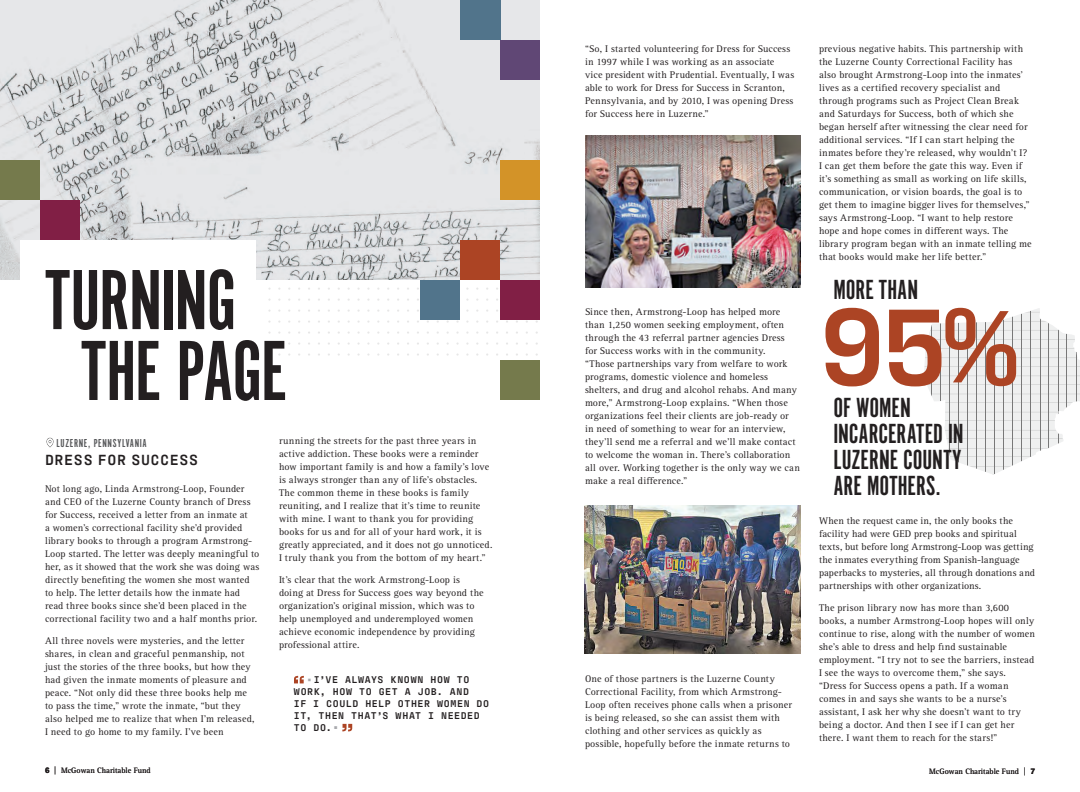
<style>
.page{position:relative;width:1080px;height:792px;background:#fff}
.page>*{position:absolute;margin:0;border:0;box-sizing:border-box;transform-origin:0 0}
.Chapter_Headline{font:600 118.8px "Antarctican Mono";color:#ac4424}
.Chapter_Headline-2{font:88.6px/70.9px "Alternate Got No 1 D";letter-spacing:-.015em;color:#231f20;text-align:center}
.Body_Copy{font:28.8px/26px "Alternate Got No 1 D";color:#231f20}
.Charity_Name{font:600 15px "Antarctican Mono";letter-spacing:.045em;color:#231f20}
.Location{font:12px "Alternate Got No 1 D";letter-spacing:.055em;color:#57585a}
.Body_Copy-2{font:10px/13px "Rotis Serif Pro";letter-spacing:.015em;color:#231f20}
.t1{font:600 10px/12px "Antarctican Mono";letter-spacing:.06em;color:#231f20}
.t2{font:8px "Rotis Serif Pro";color:#231f20}
.s1{font-size:9px;color:#a8a9ad}
.s2{color:#a8a9ad}
.s3{font-family:"Akzidenz Grotesk";font-weight:900}
</style>
<div class="page">
<img style="left:0;top:0;width:540px;height:280px">
<div style="left:20px;top:240px;width:236px;height:108px;background:#fff"></div>
<svg style="left:496px;top:277px;width:44px;height:46px"></svg>
<svg style="left:496px;top:353px;width:44px;height:47px"></svg>
<svg style="left:417px;top:277px;width:43px;height:46px"></svg>
<svg style="left:456px;top:233px;width:44px;height:47px"></svg>
<svg style="left:496px;top:156px;width:44px;height:46px"></svg>
<div style="left:500px;top:40px;width:40px;height:40px;background:#604775"></div>
<div style="left:460px;top:0;width:40px;height:40px;background:#51748b"></div>
<svg style="left:0;top:160px;width:80px;height:80px"></svg>
<svg style="left:924px;top:308px;width:156px;height:167px"></svg>
<svg style="left:46px;top:438px;width:8px;height:9px"></svg>
<svg style="left:294px;top:676px;width:10px;height:7px"></svg>
<svg style="left:342px;top:724px;width:10px;height:7px"></svg>
<img style="left:585px;top:136px;width:216px;height:152px">
<img style="left:585px;top:506px;width:216px;height:148px">
<p class="Chapter_Headline-2" style="left:45px;top:267px;width:243px">TURNING<br>THE PAGE</p>
<p class="Location" style="left:57px;top:436px;width:92px">LUZERNE, PENNSYLVANIA</p>
<p class="Charity_Name" style="left:45px;top:448px;width:155px">DRESS FOR SUCCESS</p>
<p class="Body_Copy-2" style="left:45px;top:482px;width:216px">Not long ago, Linda Armstrong-Loop, Founder and CEO of the Luzerne County branch of Dress for Success, received a letter from an inmate at<br>a women’s correctional facility she’d provided library books to through a program Armstrong-Loop started. The letter was deeply meaningful to her, as it showed that the work she was doing was directly benefiting the women she most wanted to help. The letter details how the inmate had read three books since she’d been placed in the correctional facility two and a half months prior.</p>
<p class="Body_Copy-2" style="left:45px;top:634px;width:211px">All three novels were mysteries, and the letter shares, in clean and graceful penmanship, not just the stories of the three books, but how they had given the inmate moments of pleasure and peace. “Not only did these three books help me to pass the time,” wrote the inmate, “but they also helped me to realize that when I’m released, I need to go home to my family. I’ve been</p>
<p class="Body_Copy-2" style="left:279px;top:434px;width:215px">running the streets for the past three years in active addiction. These books were a reminder how important family is and how a family’s love is always stronger than any of life’s obstacles.<br>The common theme in these books is family reuniting, and I realize that it’s time to reunite with mine. I want to thank you for providing books for us and for all of your hard work, it is greatly appreciated, and it does not go unnoticed.<br>I truly thank you from the bottom of my heart.”</p>
<p class="Body_Copy-2" style="left:279px;top:573px;width:206px">It’s clear that the work Armstrong-Loop is doing at Dress for Success goes way beyond the organization’s original mission, which was to help unemployed and underemployed women achieve economic independence by providing professional attire.</p>
<p class="t1" style="left:294px;top:673px;width:197px;text-indent:13px"><span class="s1">•</span> I’VE ALWAYS KNOWN HOW TO<br>WORK, HOW TO GET A JOB. AND<br>IF I COULD HELP OTHER WOMEN DO<br>IT, THEN THAT’S WHAT I NEEDED<br>TO DO.<span class="s2">•</span></p>
<p class="Body_Copy-2" style="left:585px;top:42px;width:211px">“So, I started volunteering for Dress for Success in 1997 while I was working as an associate vice president with Prudential. Eventually, I was able to work for Dress for Success in Scranton, Pennsylvania, and by 2010, I was opening Dress for Success here in Luzerne.”</p>
<p class="Body_Copy-2" style="left:585px;top:305px;width:216px">Since then, Armstrong-Loop has helped more than 1,250 women seeking employment, often through the 43 referral partner agencies Dress<br>for Success works with in the community.<br>“Those partnerships vary from welfare to work programs, domestic violence and homeless shelters, and drug and alcohol rehabs. And many more,” Armstrong-Loop explains. “When those organizations feel their clients are job-ready or in need of something to wear for an interview, they’ll send me a referral and we’ll make contact to welcome the woman in. There’s collaboration all over. Working together is the only way we can make a real difference.”</p>
<p class="Body_Copy-2" style="left:585px;top:672px;width:208px">One of those partners is the Luzerne County Correctional Facility, from which Armstrong-Loop often receives phone calls when a prisoner is being released, so she can assist them with clothing and other services as quickly as possible, hopefully before the inmate returns to</p>
<p class="Body_Copy-2" style="left:819px;top:42px;width:214px">previous negative habits. This partnership with the Luzerne County Correctional Facility has also brought Armstrong-Loop into the inmates’ lives as a certified recovery specialist and through programs such as Project Clean Break and Saturdays for Success, both of which she began herself after witnessing the clear need for additional services. “If I can start helping the inmates before they’re released, why wouldn’t I?<br>I can get them before the gate this way. Even if it’s something as small as working on life skills, communication, or vision boards, the goal is to get them to imagine bigger lives for themselves,” says Armstrong-Loop. “I want to help restore hope and hope comes in different ways. The library program began with an inmate telling me that books would make her life better.”</p>
<p class="Body_Copy" style="left:834px;top:277px;width:86px">MORE THAN</p>
<p class="Chapter_Headline" style="left:817px;top:253px;width:201px">95%</p>
<p class="Body_Copy" style="left:834px;top:395px;width:132px">OF WOMEN<br>INCARCERATED IN<br>LUZERNE COUNTY<br>ARE MOTHERS.</p>
<p class="Body_Copy-2" style="left:819px;top:514px;width:218px">When the request came in, the only books the facility had were GED prep books and spiritual texts, but before long Armstrong-Loop was getting the inmates everything from Spanish-language paperbacks to mysteries, all through donations and partnerships with other organizations.</p>
<p class="Body_Copy-2" style="left:819px;top:601px;width:217px">The prison library now has more than 3,600 books, a number Armstrong-Loop hopes will only continue to rise, along with the number of women she’s able to dress and help find sustainable employment. “I try not to see the barriers, instead I see the ways to overcome them,” she says. “Dress for Success opens a path. If a woman comes in and says she wants to be a nurse’s assistant, I ask her why she doesn’t want to try being a doctor. And then I see if I can get her there. I want them to reach for the stars!”</p>
<p class="t2" style="left:45px;top:766px;width:107px"><span class="s3">6</span> | McGowan Charitable Fund</p>
<p class="t2" style="left:929px;top:766px;width:107px">McGowan Charitable Fund | <span class="s3">7</span></p>
</div>
